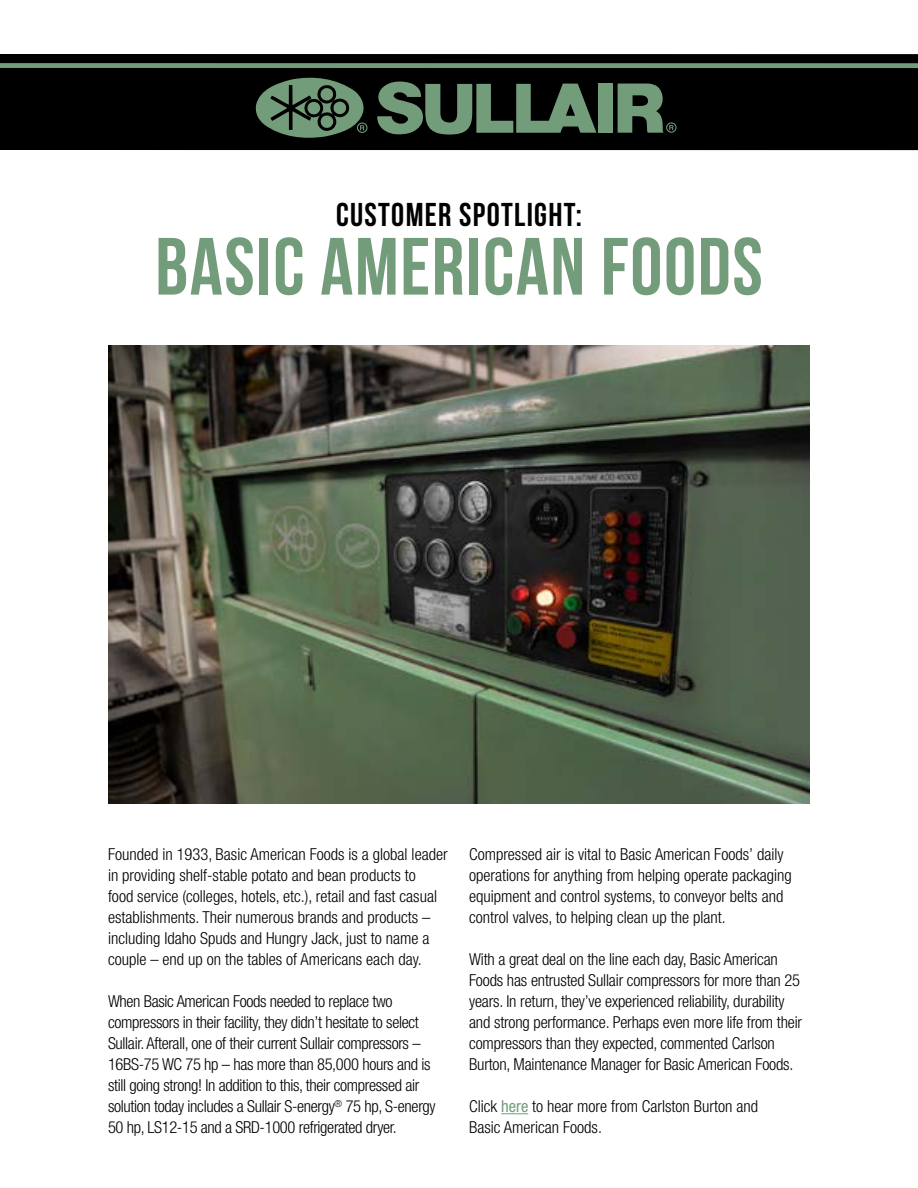
<style>
.page{position:relative;width:918px;height:1188px;background:#fff}
.page>*{position:absolute;margin:0;border:0;box-sizing:border-box;transform-origin:0 0}
.t1{font:700 81px "Bebas Neue";letter-spacing:.02em;color:#729c7a}
.t2{font:700 33px "Bebas Neue";letter-spacing:.04em;color:#000}
.t3{font:300 condensed 16.5px/21px "Helvetica Neue LT Std";letter-spacing:-.01em;color:#000}
.s1{font-weight:400;color:#729c7a}
</style>
<div class="page">
<div style="left:0;top:63px;width:918px;height:5px;background:#729c7a"></div>
<div style="left:0;top:68px;width:918px;height:82px;background:#000"></div>
<div style="left:0;top:54px;width:918px;height:9px;background:#000"></div>
<svg style="left:618px;top:84px;width:59px;height:49px"></svg>
<svg style="left:377px;top:81px;width:219px;height:54px"></svg>
<svg style="left:255px;top:77px;width:112px;height:61px"></svg>
<div style="left:598px;top:84px;width:15px;height:49px;background:#729c7a"></div>
<svg style="left:501px;top:1113px;width:27px;height:1px"></svg>
<img style="left:108px;top:345px;width:702px;height:459px">
<h2 class="t2" style="left:336px;top:196px;width:247px">CUSTOMER SPOTLIGHT:</h2>
<h1 class="t1" style="left:155px;top:222px;width:609px">BASIC AMERICAN FOODS</h1>
<p class="t3" style="left:108px;top:844px;width:341px">Founded in 1933, Basic American Foods is a global leader in providing shelf-stable potato and bean products to<br>food service (colleges, hotels, etc.), retail and fast casual establishments. Their numerous brands and products – including Idaho Spuds and Hungry Jack, just to name a couple – end up on the tables of Americans each day.</p>
<p class="t3" style="left:108px;top:991px;width:329px">When Basic American Foods needed to replace two compressors in their facility, they didn’t hesitate to select Sullair. Afterall, one of their current Sullair compressors – 16BS-75 WC 75 hp – has more than 85,000 hours and is still going strong! In addition to this, their compressed air solution today includes a Sullair S-energy<sup>®</sup> 75 hp, S-energy 50 hp, LS12-15 and a SRD-1000 refrigerated dryer.</p>
<p class="t3" style="left:469px;top:844px;width:324px">Compressed air is vital to Basic American Foods’ daily operations for anything from helping operate packaging equipment and control systems, to conveyor belts and control valves, to helping clean up the plant.</p>
<p class="t3" style="left:469px;top:949px;width:335px">With a great deal on the line each day, Basic American Foods has entrusted Sullair compressors for more than 25 years. In return, they’ve experienced reliability, durability and strong performance. Perhaps even more life from their compressors than they expected, commented Carlson Burton, Maintenance Manager for Basic American Foods.</p>
<p class="t3" style="left:469px;top:1096px;width:290px">Click <span class="s1">here</span> to hear more from Carlston Burton and<br>Basic American Foods.</p>
</div>
